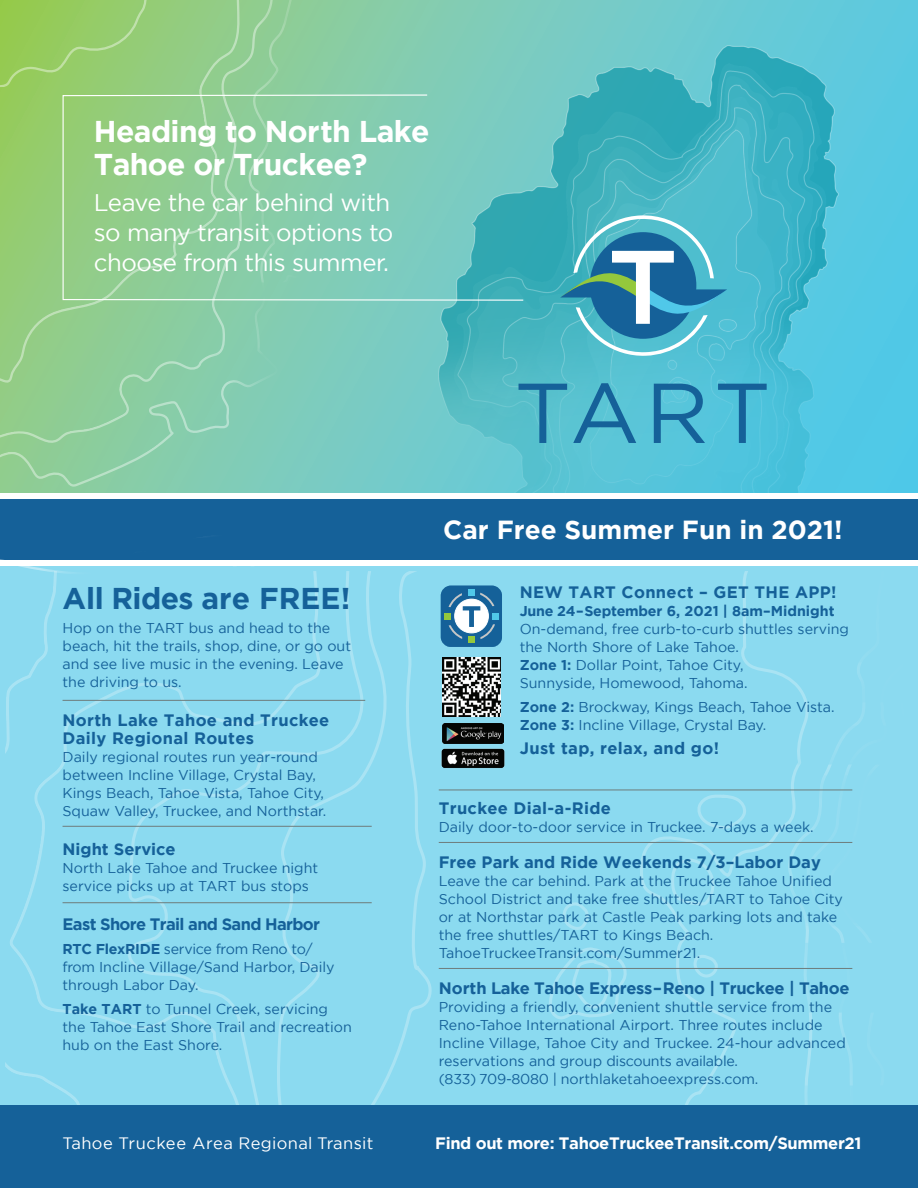
<style>
.page{position:relative;width:918px;height:1188px;background:#fff}
.page>*{position:absolute;margin:0;border:0;box-sizing:border-box;transform-origin:0 0}
.t1{font:700 30px/33px "Gotham";letter-spacing:-.02em;color:#fff}
.t2{font:700 30px "Gotham";color:#156199}
.t3{font:700 26.1px "Gotham";color:#fff}
.t4{font:24px/30px "Gotham";letter-spacing:-.02em;color:#fff}
.t5{font:700 16.5px/18px "Gotham";letter-spacing:.02em;color:#156199}
.t6{font:700 16.5px "Gotham";color:#156199}
.t7{font:700 16.5px "Gotham";letter-spacing:-.02em;color:#fff}
.t8{font:700 16.5px "Gotham";letter-spacing:-.02em;color:#156199}
.t9{font:16.5px "Gotham";letter-spacing:.02em;color:#fff}
.t10{font:700 16.5px "Gotham";letter-spacing:-.04em;color:#156199}
.t11{font:14.25px/18px "Gotham";color:#156199}
.t12{font:700 14.25px "Gotham";color:#156199}
.s1{font-weight:700}
</style>
<div class="page">
<svg style="left:396px;top:0;width:522px;height:493px;background:#63c9d6"></svg>
<img style="left:439px;top:45px;width:399px;height:448px">
<div style="left:0;top:499px;width:918px;height:63px;background:#156199"></div>
<div style="left:0;top:560px;width:918px;height:6px;background:#fff"></div>
<div style="left:8px;top:580px;width:112px;height:526px;background:#8bdaf0"></div>
<div style="left:120px;top:572px;width:798px;height:534px;background:#8bdaf0"></div>
<div style="left:276px;top:572px;width:613px;height:534px;background:#8bdaf0"></div>
<div style="left:355px;top:572px;width:457px;height:534px;background:#8bdaf0"></div>
<svg style="left:669px;top:857px;width:48px;height:50px;background:#90dbf0"></svg>
<svg style="left:691px;top:934px;width:26px;height:46px"></svg>
<svg style="left:560px;top:901px;width:31px;height:31px"></svg>
<svg style="left:694px;top:793px;width:55px;height:38px;background:#90dbf0"></svg>
<svg style="left:547px;top:946px;width:85px;height:74px;background:#90dbf0"></svg>
<svg style="left:559px;top:215px;width:170px;height:142px;background:#52a8bf"></svg>
<svg style="left:519px;top:384px;width:48px;height:59px;background:#49abc1"></svg>
<svg style="left:573px;top:383px;width:63px;height:60px;background:#47a9c4"></svg>
<svg style="left:654px;top:384px;width:51px;height:59px;background:#3d9ec1"></svg>
<svg style="left:718px;top:384px;width:49px;height:59px;background:#42adcd"></svg>
<svg style="left:0;top:0;width:396px;height:580px"></svg>
<svg style="left:0;top:0;width:365px;height:488px;background:#83ccb0"></svg>
<svg style="left:0;top:0;width:329px;height:452px;background:#88cda7"></svg>
<svg style="left:0;top:0;width:300px;height:384px;background:#8fcc8e"></svg>
<svg style="left:0;top:0;width:242px;height:88px;background:#95cc72"></svg>
<svg style="left:62px;top:94px;width:462px;height:207px;background:#84cba6"></svg>
<hr style="left:63px;top:700px;width:302px;height:1px;background:#6e7c7c">
<hr style="left:63px;top:826px;width:309px;height:1px;background:#6e7c7c">
<hr style="left:63px;top:902px;width:309px;height:1px;background:#6e7c7c">
<hr style="left:439px;top:790px;width:413px;height:1px;background:#6e7c7c">
<hr style="left:439px;top:842px;width:413px;height:1px;background:#6e7c7c">
<hr style="left:439px;top:968px;width:413px;height:1px;background:#6e7c7c">
<svg style="left:441px;top:586px;width:61px;height:61px"></svg>
<img style="left:443px;top:658px;width:58px;height:58px">
<img style="left:442px;top:723px;width:62px;height:20px">
<img style="left:439px;top:747px;width:68px;height:23px">
<div style="left:0;top:1106px;width:918px;height:82px;background:#156199"></div>
<h1 class="t1" style="left:94px;top:114px;width:337px">Heading to North Lake<br>Tahoe or Truckee?</h1>
<h3 class="t4" style="left:94px;top:187px;width:301px">Leave the car behind with so many transit options to choose from this summer.</h3>
<h1 class="t2" style="left:63px;top:581px;width:289px">All Rides are FREE!</h1>
<p class="t11" style="left:63px;top:619px;width:290px">Hop on the TART bus and head to the beach, hit the trails, shop, dine, or go out and see live music in the evening. Leave the driving to us.</p>
<p class="t5" style="left:63px;top:711px;width:268px">North Lake Tahoe and Truckee<br>Daily Regional Routes</p>
<p class="t11" style="left:63px;top:748px;width:265px">Daily regional routes run year-round between Incline Village, Crystal Bay, Kings Beach, Tahoe Vista, Tahoe City, Squaw Valley, Truckee, and Northstar.</p>
<p class="t6" style="left:63px;top:840px;width:115px">Night Service</p>
<p class="t11" style="left:63px;top:859px;width:257px">North Lake Tahoe and Truckee night service picks up at TART bus stops</p>
<p class="t10" style="left:63px;top:915px;width:259px">East Shore Trail and Sand Harbor</p>
<p class="t11" style="left:63px;top:940px;width:274px"><span class="s1">RTC FlexRIDE</span> service from Reno to/ from Incline Village/Sand Harbor, Daily through Labor Day.</p>
<p class="t11" style="left:63px;top:1000px;width:291px"><span class="s1">Take TART</span> to Tunnel Creek, servicing the Tahoe East Shore Trail and recreation hub on the East Shore.</p>
<h2 class="t3" style="left:443px;top:514px;width:401px">Car Free Summer Fun in 2021!</h2>
<p class="t5" style="left:520px;top:583px;width:318px">NEW TART Connect – GET THE APP!</p>
<p class="t12" style="left:520px;top:603px;width:316px">June 24–September 6, 2021 | 8am–Midnight</p>
<p class="t11" style="left:520px;top:620px;width:331px">On-demand, free curb-to-curb shuttles serving the North Shore of Lake Tahoe.<br><span class="s1">Zone 1:</span> Dollar Point, Tahoe City,<br>Sunnyside, Homewood, Tahoma.</p>
<p class="t11" style="left:520px;top:698px;width:316px"><span class="s1">Zone 2:</span> Brockway, Kings Beach, Tahoe Vista.<br><span class="s1">Zone 3:</span> Incline Village, Crystal Bay.</p>
<p class="t5" style="left:520px;top:739px;width:201px">Just tap, relax, and go!</p>
<p class="t5" style="left:439px;top:799px;width:174px">Truckee Dial-a-Ride</p>
<p class="t11" style="left:439px;top:818px;width:377px">Daily door-to-door service in Truckee. 7-days a week.</p>
<p class="t6" style="left:439px;top:853px;width:384px">Free Park and Ride Weekends 7/3–Labor Day</p>
<p class="t11" style="left:439px;top:872px;width:406px">Leave the car behind. Park at the Truckee Tahoe Unified School District and take free shuttles/TART to Tahoe City or at Northstar park at Castle Peak parking lots and take the free shuttles/TART to Kings Beach.<br>TahoeTruckeeTransit.com/Summer21.</p>
<p class="t8" style="left:439px;top:979px;width:412px">North Lake Tahoe Express–Reno | Truckee | Tahoe</p>
<p class="t11" style="left:439px;top:998px;width:409px">Providing a friendly, convenient shuttle service from the Reno-Tahoe International Airport. Three routes include Incline Village, Tahoe City and Truckee. 24-hour advanced reservations and group discounts available.<br>(833) 709-8080 | northlaketahoeexpress.com.</p>
<p class="t9" style="left:63px;top:1134px;width:313px">Tahoe Truckee Area Regional Transit</p>
<p class="t7" style="left:435px;top:1134px;width:428px">Find out more: TahoeTruckeeTransit.com/Summer21</p>
</div>
